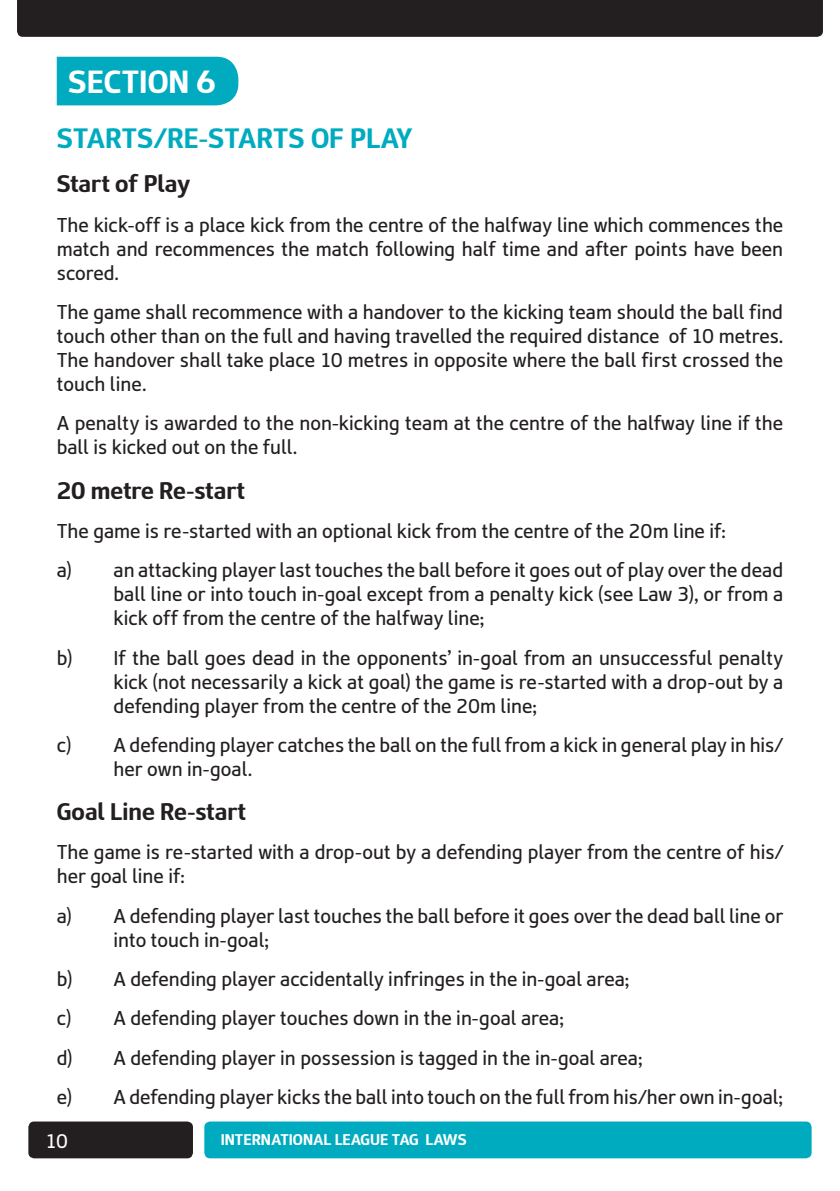
<style>
.page{position:relative;width:840px;height:1191px;background:#fff}
.page>*{position:absolute;margin:0;border:0;box-sizing:border-box;transform-origin:0 0}
.t1{font:700 32px "RL Font";color:#fff}
.t2{font:700 28px "RL Font";color:#00abc0}
.t3{font:700 24px "RL Font";color:#231f20}
.t4{font:20px/24px "RL Font";color:#231f20}
.t5{font:19.8px "RL Font";color:#fff}
.t6{font:700 15.4px "RL Font";color:#fff}
</style>
<div class="page">
<div style="left:28px;top:1121px;width:165px;height:37px;background:#231f20;border-radius:6px"></div>
<div style="left:204px;top:1121px;width:607px;height:37px;background:#00abc0;border-radius:6px"></div>
<div style="left:17px;top:0;width:805px;height:37px;background:#231f20"></div>
<div style="left:57px;top:57px;width:181px;height:48px;background:#00abc0"></div>
<h1 class="t1" style="left:68px;top:64px;width:149px">SECTION 6</h1>
<h2 class="t2" style="left:57px;top:123px;width:357px">STARTS/RE-STARTS OF PLAY</h2>
<p class="t3" style="left:57px;top:171px;width:135px">Start of Play</p>
<p class="t4" style="left:57px;top:213px;width:727px;text-align:justify">The kick-off is a place kick from the centre of the halfway line which commences the match and recommences the match following half time and after points have been scored.</p>
<p class="t4" style="left:57px;top:300px;width:727px;text-align:justify">The game shall recommence with a handover to the kicking team should the ball find touch other than on the full and having travelled the required distance of 10 metres.<br>The handover shall take place 10 metres in opposite where the ball first crossed the touch line.</p>
<p class="t4" style="left:57px;top:412px;width:727px">A penalty is awarded to the non-kicking team at the centre of the halfway line if the ball is kicked out on the full.</p>
<p class="t3" style="left:57px;top:477px;width:190px">20 metre Re-start</p>
<p class="t4" style="left:57px;top:512px;width:727px;line-height:39.2px">The game is re-started with an optional kick from the centre of the 20m line if:<br>a) an attacking player last touches the ball before it goes out of play over the dead</p>
<p class="t4" style="left:113px;top:582px;width:671px">ball line or into touch in-goal except from a penalty kick (see Law 3), or from a kick off from the centre of the halfway line;</p>
<p class="t4" style="left:113px;top:646px;width:670px;text-align:justify;text-indent:-57px">b) If the ball goes dead in the opponents’ in-goal from an unsuccessful penalty kick (not necessarily a kick at goal) the game is re-started with a drop-out by a defending player from the centre of the 20m line;</p>
<p class="t4" style="left:113px;top:733px;width:670px;text-indent:-57px">c) A defending player catches the ball on the full from a kick in general play in his/ her own in-goal.</p>
<p class="t3" style="left:57px;top:798px;width:191px">Goal Line Re-start</p>
<p class="t4" style="left:57px;top:841px;width:727px">The game is re-started with a drop-out by a defending player from the centre of his/ her goal line if:</p>
<p class="t4" style="left:113px;top:904px;width:671px;text-indent:-57px">a) A defending player last touches the ball before it goes over the dead ball line or into touch in-goal;</p>
<p class="t4" style="left:57px;top:960px;width:727px;line-height:39.2px">b) A defending player accidentally infringes in the in-goal area;<br>c) A defending player touches down in the in-goal area;<br>d) A defending player in possession is tagged in the in-goal area;<br>e) A defending player kicks the ball into touch on the full from his/her own in-goal;</p>
<p class="t6" style="left:221px;top:1131px;width:247px">INTERNATIONAL LEAGUE TAG LAWS</p>
<p class="t5" style="left:45px;top:1130px;width:24px">10</p>
</div>
